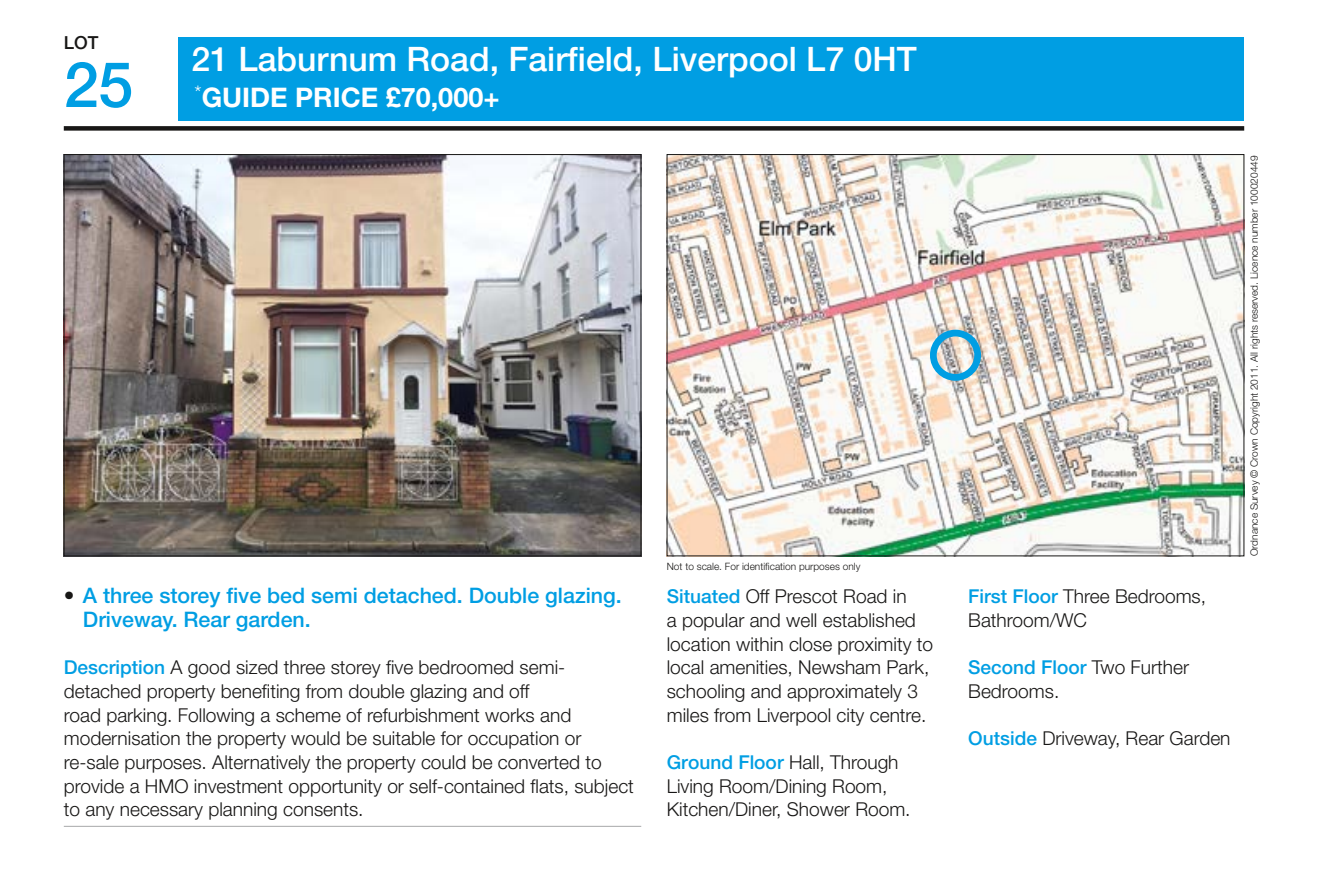
<style>
.page{position:relative;width:1338px;height:888px;background:#fff}
.page>*{position:absolute;margin:0;border:0;box-sizing:border-box;transform-origin:0 0}
.t1{font:500 63px "Helvetica Neue LT Std";color:#009ee3}
.t2{font:500 33.75px "Helvetica Neue LT Std";color:#fff}
.t3{font:700 27px "Helvetica Neue LT Std";color:#fff}
.t4{font:500 21.38px/23.6px "Helvetica Neue LT Std";color:#009ee3}
.t5{font:300 19.12px/23.6px "Helvetica Neue LT Std";color:#181716}
.t6{font:500 18px "Helvetica Neue LT Std";color:#181716}
.t7{font:300 10.12px "Helvetica Neue LT Std";color:#181716}
.s1{color:#181716}
.s2{font-weight:500;color:#009ee3}
</style>
<div class="page">
<div style="left:179px;top:37px;width:1065px;height:83px;background:#009ee3"></div>
<div style="left:64px;top:126px;width:1180px;height:5px;background:#181716"></div>
<img style="left:66px;top:156px;width:573px;height:398px">
<img style="left:668px;top:156px;width:574px;height:398px">
<hr style="left:64px;top:825px;width:577px;height:1px;background:#b1b2b3">
<div style="left:930px;top:329px;width:51px;height:51px;border:7px solid #009ee3;border-radius:50%"></div>
<p class="t6" style="left:64px;top:32px;width:36px">LOT</p>
<h1 class="t1" style="left:64px;top:47px;width:71px">25</h1>
<h2 class="t2" style="left:191px;top:39px;width:727px">21 Laburnum Road, Fairfield, Liverpool L7 0HT</h2>
<h3 class="t3" style="left:195px;top:81px;width:306px"><sup>*</sup>GUIDE PRICE £70,000+</h3>
<p class="t7" style="left:666px;top:560px;width:195px">Not to scale. For identification purposes only</p>
<p class="t4" style="left:83px;top:583px;width:540px;text-indent:-19px"><span class="s1">•</span> A three storey five bed semi detached. Double glazing.<br>Driveway. Rear garden.</p>
<p class="t5" style="left:64px;top:655px;width:571px"><span class="s2">Description</span> A good sized three storey five bedroomed semi&shy;detached property benefiting from double glazing and off<br>road parking. Following a scheme of refurbishment works and modernisation the property would be suitable for occupation or re-sale purposes. Alternatively the property could be converted to provide a HMO investment opportunity or self-contained flats, subject to any necessary planning consents.</p>
<p class="t5" style="left:667px;top:584px;width:268px"><span class="s2">Situated</span> Off Prescot Road in<br>a popular and well established location within close proximity to local amenities, Newsham Park, schooling and approximately 3 miles from Liverpool city centre.</p>
<p class="t5" style="left:667px;top:749px;width:245px"><span class="s2">Ground Floor</span> Hall, Through<br>Living Room/Dining Room,<br>Kitchen/Diner, Shower Room.</p>
<p class="t5" style="left:968px;top:584px;width:239px"><span class="s2">First Floor</span> Three Bedrooms,<br>Bathroom/WC</p>
<p class="t5" style="left:968px;top:655px;width:222px"><span class="s2">Second Floor</span> Two Further<br>Bedrooms.</p>
<p class="t5" style="left:968px;top:726px;width:264px"><span class="s2">Outside</span> Driveway, Rear Garden</p>
<p class="t7" style="left:1248px;top:556px;width:402px;rotate:-90deg">Ordnance Survey © Crown Copyright 2011. All rights reserved. Licence number 100020449</p>
</div>
